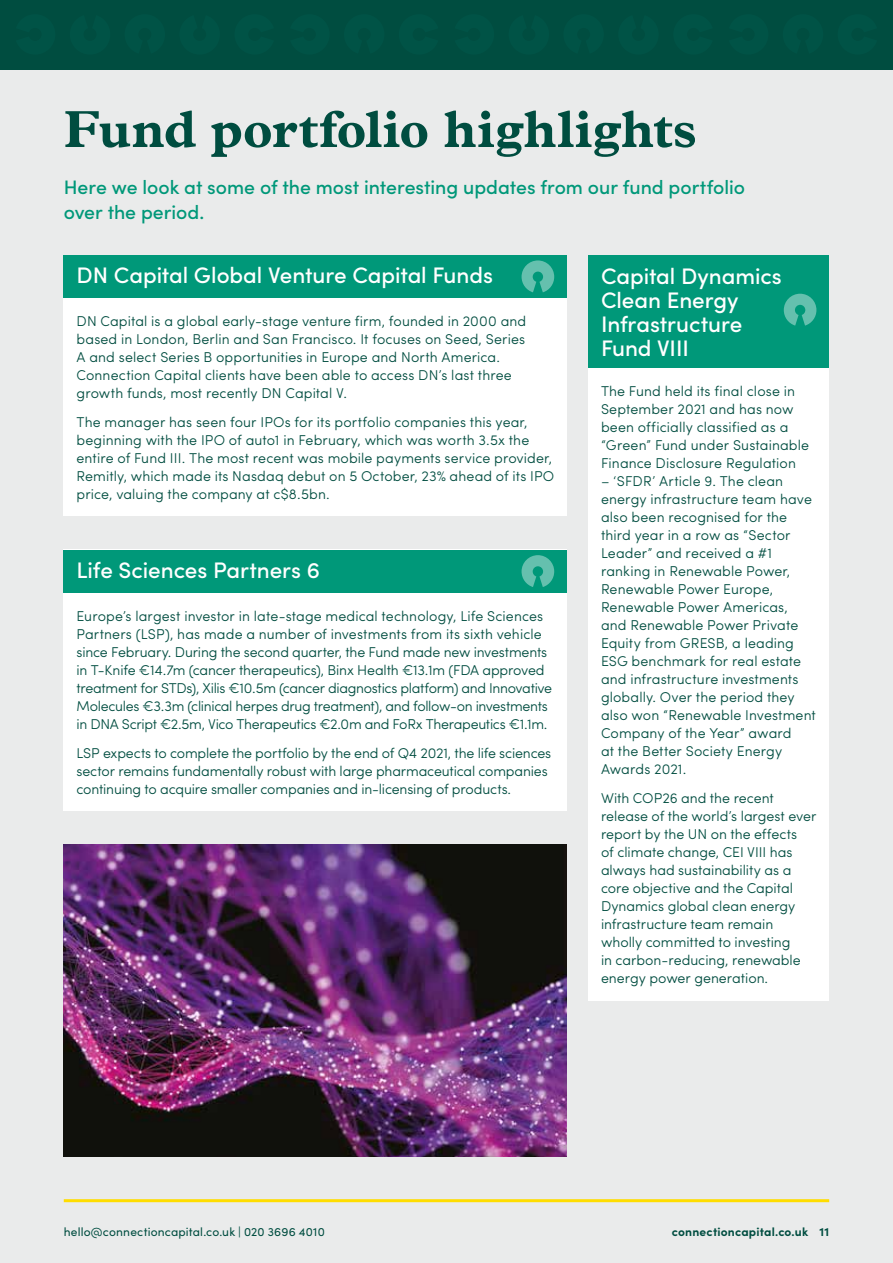
<style>
.page{position:relative;width:893px;height:1263px;background:#fff}
.page>*{position:absolute;margin:0;border:0;box-sizing:border-box;transform-origin:0 0}
.t1{font:700 52.5px "Plantin";color:#004d40}
.t2{font:500 22.5px/24px "Sofia Pro";color:#fff}
.t3{font:500 19.5px/25.5px "Sofia Pro";color:#009879}
.t4{font:300 14.25px/18px "Sofia Pro";color:#004d40}
.t5{font:12px "Sofia Pro";letter-spacing:.015em;color:#004d40}
.t6{font:700 12px "Sofia Pro";letter-spacing:.015em;color:#004d40}
</style>
<div class="page">
<div style="left:0;top:0;width:893px;height:70px;background:#004d40"></div>
<div style="left:0;top:70px;width:893px;height:1193px;background:#eaebeb"></div>
<img style="left:64px;top:845px;width:503px;height:312px">
<hr style="left:64px;top:1199px;width:765px;height:3px;background:#fd0">
<div style="left:64px;top:255px;width:503px;height:261px;background:#fff"></div>
<div style="left:64px;top:255px;width:503px;height:43px;background:#009879"></div>
<svg style="left:522px;top:260px;width:32px;height:32px"></svg>
<div style="left:64px;top:550px;width:503px;height:261px;background:#fff"></div>
<div style="left:64px;top:550px;width:503px;height:42px;background:#009879"></div>
<svg style="left:522px;top:555px;width:32px;height:32px"></svg>
<div style="left:588px;top:255px;width:241px;height:746px;background:#fff"></div>
<div style="left:588px;top:255px;width:241px;height:113px;background:#009879"></div>
<svg style="left:784px;top:294px;width:32px;height:32px"></svg>
<h1 class="t1" style="left:64px;top:98px;width:635px">Fund portfolio highlights</h1>
<h3 class="t3" style="left:64px;top:173px;width:683px">Here we look at some of the most interesting updates from our fund portfolio over the period.</h3>
<h2 class="t2" style="left:77px;top:262px;width:418px">DN Capital Global Venture Capital Funds</h2>
<p class="t4" style="left:77px;top:311px;width:451px">DN Capital is a global early-stage venture firm, founded in 2000 and based in London, Berlin and San Francisco. It focuses on Seed, Series A and select Series B opportunities in Europe and North America.<br>Connection Capital clients have been able to access DN’s last three growth funds, most recently DN Capital V.</p>
<p class="t4" style="left:77px;top:412px;width:479px">The manager has seen four IPOs for its portfolio companies this year, beginning with the IPO of auto1 in February, which was worth 3.5x the entire of Fund III. The most recent was mobile payments service provider, Remitly, which made its Nasdaq debut on 5 October, 23% ahead of its IPO price, valuing the company at c$8.5bn.</p>
<h2 class="t2" style="left:77px;top:557px;width:245px">Life Sciences Partners 6</h2>
<p class="t4" style="left:77px;top:606px;width:477px">Europe’s largest investor in late-stage medical technology, Life Sciences Partners (LSP), has made a number of investments from its sixth vehicle since February. During the second quarter, the Fund made new investments in T-Knife €14.7m (cancer therapeutics), Binx Health €13.1m (FDA approved treatment for STDs), Xilis €10.5m (cancer diagnostics platform) and Innovative Molecules €3.3m (clinical herpes drug treatment), and follow-on investments in DNA Script €2.5m, Vico Therapeutics €2.0m and FoRx Therapeutics €1.1m.</p>
<p class="t4" style="left:77px;top:743px;width:476px">LSP expects to complete the portfolio by the end of Q4 2021, the life sciences sector remains fundamentally robust with large pharmaceutical companies continuing to acquire smaller companies and in-licensing of products.</p>
<h2 class="t2" style="left:601px;top:262px;width:182px">Capital Dynamics<br>Clean Energy<br>Infrastructure<br>Fund VIII</h2>
<p class="t4" style="left:601px;top:382px;width:210px">The Fund held its final close in<br>September 2021 and has now been officially classified as a “Green” Fund under Sustainable<br>Finance Disclosure Regulation</p>
<p class="t4" style="left:601px;top:472px;width:216px">– ‘SFDR’ Article 9. The clean energy infrastructure team have also been recognised for the third year in a row as “Sector<br>Leader” and received a #1 ranking in Renewable Power,<br>Renewable Power Europe,<br>Renewable Power Americas, and Renewable Power Private<br>Equity from GRESB, a leading<br>ESG benchmark for real estate and infrastructure investments globally. Over the period they also won “Renewable Investment<br>Company of the Year” award<br>at the Better Society Energy<br>Awards 2021.</p>
<p class="t4" style="left:601px;top:788px;width:217px">With COP26 and the recent release of the world’s largest ever report by the UN on the effects<br>of climate change, CEI VIII has always had sustainability as a core objective and the Capital<br>Dynamics global clean energy infrastructure team remain wholly committed to investing<br>in carbon-reducing, renewable energy power generation.</p>
<p class="t5" style="left:64px;top:1223px;width:263px">hello@connectioncapital.co.uk | 020 3696 4010</p>
<p class="t6" style="left:672px;top:1222px;width:159px">connectioncapital.co.uk 11</p>
</div>
